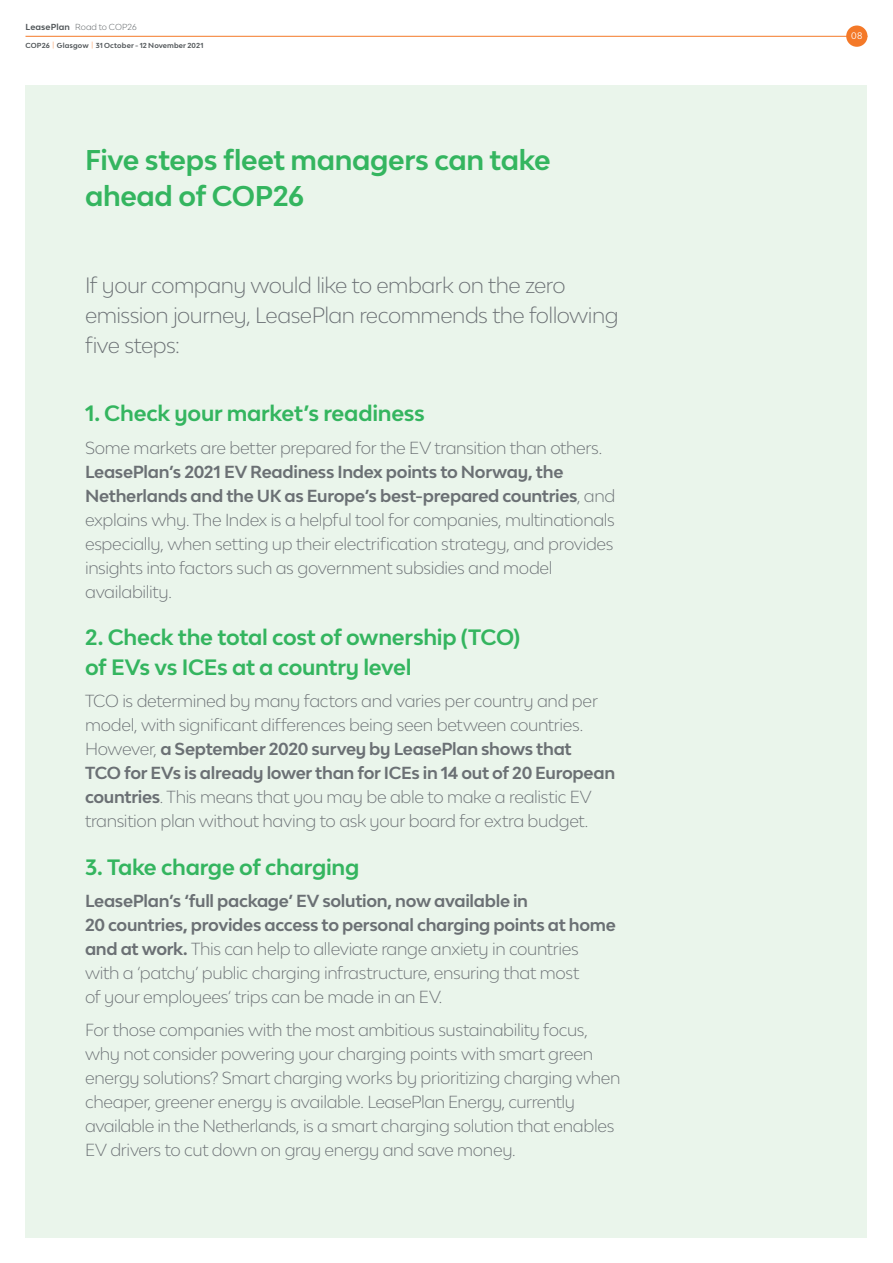
<style>
.page{position:relative;width:893px;height:1263px;background:#fff}
.page>*{position:absolute;margin:0;border:0;box-sizing:border-box;transform-origin:0 0}
._02_heads_T1_18{font:700 27px/36px "Lease Plan";letter-spacing:-.015em;color:#34b55f}
._02_heads_T1_14{font:700 21px/30px "Lease Plan";letter-spacing:-.015em;color:#34b55f}
._01_intro_T2_14{font:300 21px/30px "Lease Plan";letter-spacing:-.025em;color:#6b7074}
._01_intro_T2_11{font:300 16.5px/24px "Lease Plan";letter-spacing:-.02em;color:#6b7074}
.t1{font:9px "Lease Plan";color:#fff}
.t2{font:300 8.25px "Lease Plan";letter-spacing:.01em;color:#515659}
.t3{font:700 6.9px "Lease Plan";letter-spacing:.015em;color:#515659}
.s1{font-weight:700}
.s2{font-weight:300;color:#f47928}
</style>
<div class="page">
<div style="left:26px;top:85px;width:841px;height:1152px;background:#eaf5eb"></div>
<hr style="left:26px;top:36px;width:841px;height:1px;background:#f47928">
<div style="left:846px;top:26px;width:21px;height:21px;background:#f47928;border-radius:50%"></div>
<p class="t2" style="left:26px;top:21px;width:113px"><span class="s1">LeasePlan</span> Road to COP26</p>
<p class="t3" style="left:26px;top:41px;width:179px">COP26 <span class="s2">|</span> Glasgow <span class="s2">|</span> 31 October - 12 November 2021</p>
<p class="_02_heads_T1_18" style="left:85px;top:141px;width:467px">Five steps fleet managers can take ahead of COP26</p>
<p class="_01_intro_T2_14" style="left:85px;top:269px;width:535px">If your company would like to embark on the zero emission journey, LeasePlan recommends the following five steps:</p>
<p class="_02_heads_T1_14" style="left:85px;top:398px;width:341px">1. Check your market’s readiness</p>
<p class="_01_intro_T2_11" style="left:85px;top:435px;width:532px">Some markets are better prepared for the EV transition than others.<br><span class="s1">LeasePlan’s 2021 EV Readiness Index points to Norway, the Netherlands and the UK as Europe’s best-prepared countries</span>, and explains why. The Index is a helpful tool for companies, multinationals especially, when setting up their electrification strategy, and provides insights into factors such as government subsidies and model availability.</p>
<p class="_02_heads_T1_14" style="left:85px;top:622px;width:437px">2. Check the total cost of ownership (TCO) of EVs vs ICEs at a country level</p>
<p class="_01_intro_T2_11" style="left:85px;top:689px;width:532px">TCO is determined by many factors and varies per country and per model, with significant differences being seen between countries.<br>However, <span class="s1">a September 2020 survey by LeasePlan shows that<br>TCO for EVs is already lower than for ICEs in 14 out of 20 European countries</span>. This means that you may be able to make a realistic EV transition plan without having to ask your board for extra budget.</p>
<p class="_02_heads_T1_14" style="left:85px;top:851px;width:276px">3. Take charge of charging</p>
<p class="_01_intro_T2_11" style="left:85px;top:888px;width:532px"><span class="s1">LeasePlan’s ‘full package’ EV solution, now available in<br>20 countries, provides access to personal charging points at home and at work.</span> This can help to alleviate range anxiety in countries with a ‘patchy’ public charging infrastructure, ensuring that most<br>of your employees‘ trips can be made in an EV.</p>
<p class="_01_intro_T2_11" style="left:85px;top:1017px;width:537px">For those companies with the most ambitious sustainability focus, why not consider powering your charging points with smart green energy solutions? Smart charging works by prioritizing charging when cheaper, greener energy is available. LeasePlan Energy, currently available in the Netherlands, is a smart charging solution that enables EV drivers to cut down on gray energy and save money.</p>
<p class="t1" style="left:851px;top:30px;width:13px">08</p>
</div>
